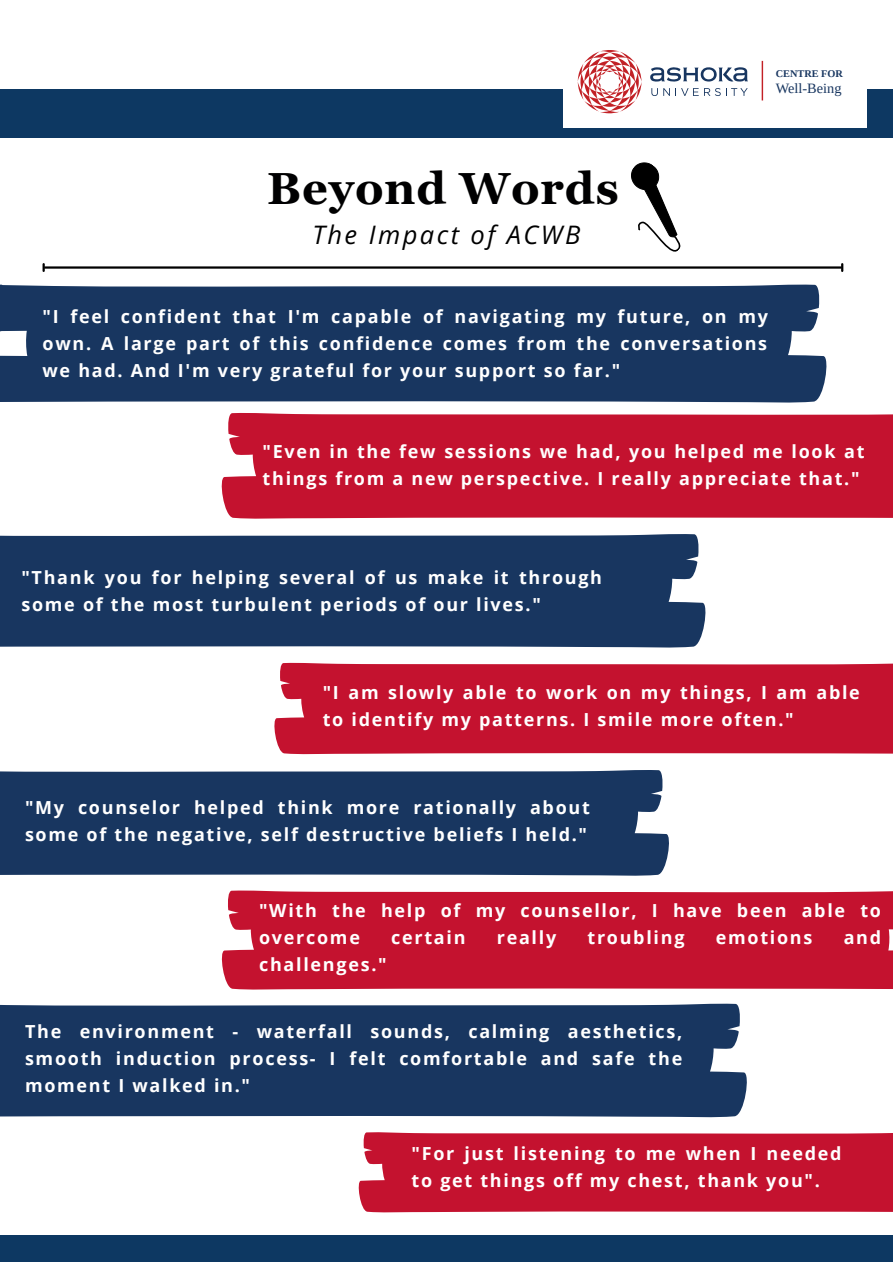
<style>
.page{position:relative;width:893px;height:1264px;background:#fff}
.page>*{position:absolute;margin:0;border:0;box-sizing:border-box;transform-origin:0 0}
.t1{font:700 45px "Georgia Pro";letter-spacing:.02em;color:#000001}
.t2{font:italic 25.5px "Open Sans";letter-spacing:.095em;color:#000001}
.t3{font:700 18px/27px "Open Sans";letter-spacing:.095em;color:#fff}
.t4{font:14.25px "Liberation Serif";color:#183660}
.t5{font:700 10.2px "Liberation Serif";color:#183660}
</style>
<div class="page">
<div style="left:0;top:89px;width:892px;height:49px;background:#0d3862"></div>
<div style="left:563px;top:36px;width:303px;height:91px;background:#fff"></div>
<svg style="left:577px;top:50px;width:64px;height:63px"></svg>
<svg style="left:650px;top:67px;width:98px;height:15px"></svg>
<svg style="left:651px;top:88px;width:47px;height:8px"></svg>
<svg style="left:704px;top:88px;width:43px;height:8px"></svg>
<hr style="left:761px;top:61px;width:2px;height:39px;background:#c22126">
<hr style="left:44px;top:266px;width:797px;height:3px;background:#000">
<svg style="left:43px;top:264px;width:2px;height:7px"></svg>
<svg style="left:841px;top:264px;width:2px;height:7px"></svg>
<div style="left:0;top:1235px;width:892px;height:27px;background:#0d3862"></div>
<svg style="left:631px;top:162px;width:50px;height:90px"></svg>
<div style="left:0;top:534px;width:706px;height:114px;background:#183660"></div>
<div style="left:0;top:770px;width:669px;height:106px;background:#183660"></div>
<div style="left:0;top:1003px;width:747px;height:114px;background:#183660"></div>
<div style="left:221px;top:413px;width:671px;height:106px;background:#c4122f"></div>
<div style="left:274px;top:662px;width:618px;height:92px;background:#c4122f"></div>
<div style="left:0;top:284px;width:827px;height:119px;background:#183660"></div>
<div style="left:358px;top:1132px;width:534px;height:80px;background:#c4122f"></div>
<div style="left:221px;top:890px;width:671px;height:100px;background:#c4122f"></div>
<p class="t1" style="left:267px;top:163px;width:353px">Beyond Words</p>
<p class="t2" style="left:312px;top:217px;width:269px">The Impact of ACWB</p>
<p class="t5" style="left:775px;top:68px;width:69px">CENTRE FOR</p>
<p class="t4" style="left:775px;top:80px;width:67px">Well-Being</p>
<p class="t3" style="left:43px;top:302px;width:727px;text-align:justify">"I feel confident that I'm capable of navigating my future, on my own. A large part of this confidence comes from the conversations we had. And I'm very grateful for your support so far."</p>
<p class="t3" style="left:263px;top:437px;width:603px">"Even in the few sessions we had, you helped me look at things from a new perspective. I really appreciate that."</p>
<p class="t3" style="left:21px;top:563px;width:582px">"Thank you for helping several of us make it through some of the most turbulent periods of our lives."</p>
<p class="t3" style="left:323px;top:678px;width:538px">"I am slowly able to work on my things, I am able to identify my patterns. I smile more often."</p>
<p class="t3" style="left:25px;top:793px;width:566px">"My counselor helped think more rationally about some of the negative, self destructive beliefs I held."</p>
<p class="t3" style="left:259px;top:896px;width:623px">"With the help of my counsellor, I have been able to overcome</p>
<p class="t3" style="left:391px;top:923px;width:76px">certain</p>
<p class="t3" style="left:496px;top:923px;width:61px">really</p>
<p class="t3" style="left:587px;top:923px;width:98px">troubling</p>
<p class="t3" style="left:715px;top:923px;width:98px">emotions</p>
<p class="t3" style="left:843px;top:923px;width:39px">and</p>
<p class="t3" style="left:259px;top:950px;width:129px">challenges."</p>
<p class="t3" style="left:25px;top:1017px;width:658px;text-align:justify">The environment - waterfall sounds, calming aesthetics, smooth induction process- I felt comfortable and safe the moment I walked in."</p>
<p class="t3" style="left:411px;top:1139px;width:431px">"For just listening to me when I needed to get things off my chest, thank you".</p>
</div>
